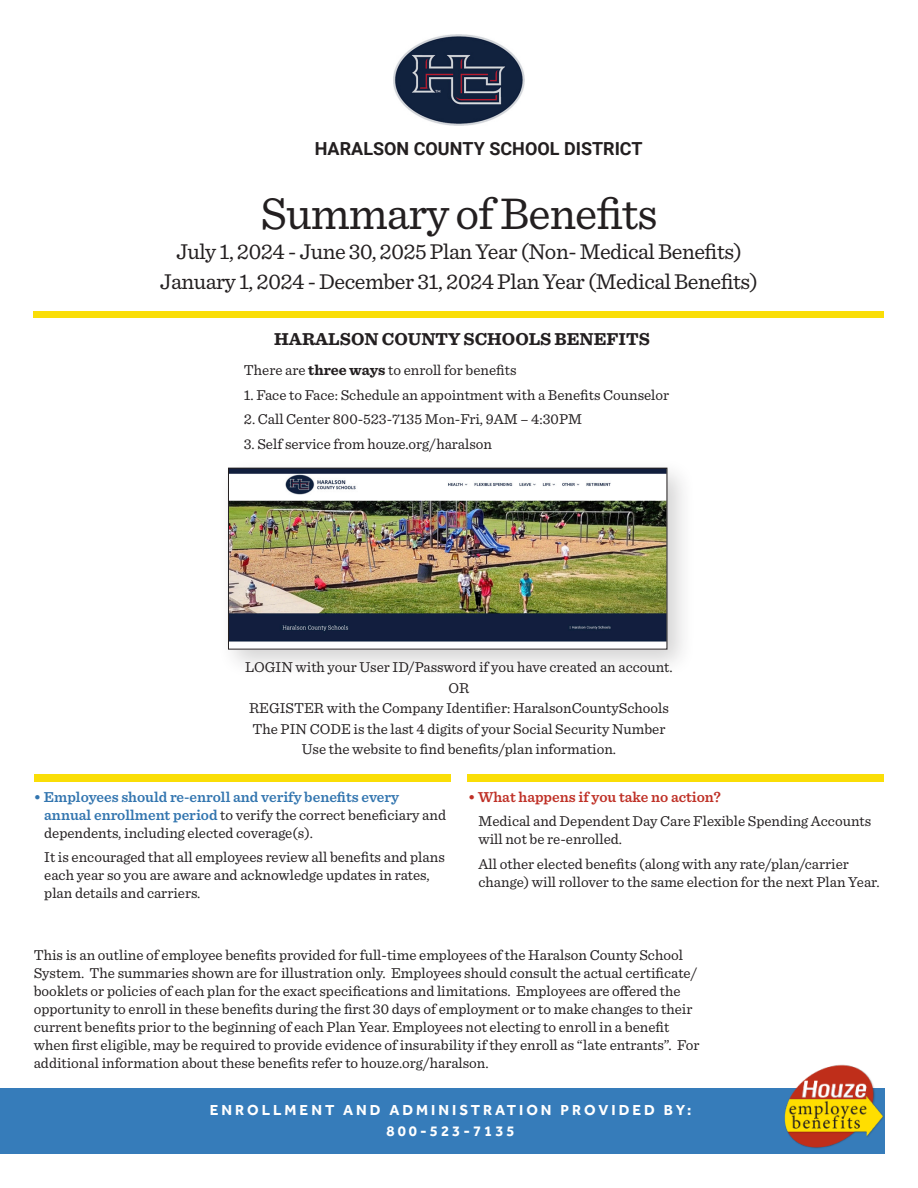
<style>
.page{position:relative;width:918px;height:1188px;background:#fff}
.page>*{position:absolute;margin:0;border:0;box-sizing:border-box;transform-origin:0 0}
.t1{font:46.5px "Sentinel";letter-spacing:-.02em;color:#231f20}
.t2{font:22.5px "Sentinel";letter-spacing:-.02em;color:#231f20}
.t3{font:700 18px "Sentinel";color:#231f20}
.t4{font:700 18px "Roboto";color:#231f20}
.t5{font:15px/18px "Sentinel";color:#231f20}
.t6{font:700 15px "Effra";letter-spacing:.2em;color:#fff}
.t7{font:600 15px "Sentinel";color:#bf3026}
.s1{font-weight:700}
.s2{font-weight:600;color:#3275af}
</style>
<div class="page">
<img style="left:393px;top:34px;width:132px;height:91px">
<div style="left:34px;top:312px;width:850px;height:6px;background:#fade07"></div>
<div style="left:34px;top:774px;width:416px;height:8px;background:#fade07"></div>
<div style="left:468px;top:774px;width:416px;height:8px;background:#fade07"></div>
<div style="left:0;top:1089px;width:884px;height:65px;background:#367cba"></div>
<div style="left:217px;top:457px;width:480px;height:222px;background:#231f20;opacity:.2"></div>
<img style="left:230px;top:470px;width:435px;height:177px">
<div style="left:228px;top:468px;width:439px;height:181px;border:1px solid #231f20"></div>
<img style="left:782px;top:1065px;width:102px;height:84px">
<p class="t4" style="left:315px;top:136px;width:329px">HARALSON COUNTY SCHOOL DISTRICT</p>
<p class="t1" style="left:260px;top:178px;width:399px">Summary of Benefits</p>
<p class="t2" style="left:176px;top:234px;width:567px">July 1, 2024 - June 30, 2025 Plan Year (Non- Medical Benefits)</p>
<p class="t2" style="left:160px;top:264px;width:600px">January 1, 2024 - December 31, 2024 Plan Year (Medical Benefits)</p>
<p class="t3" style="left:274px;top:325px;width:377px">HARALSON COUNTY SCHOOLS BENEFITS</p>
<p class="t5" style="left:244px;top:360px;width:274px">There are <span class="s1">three ways</span> to enroll for benefits</p>
<p class="t5" style="left:244px;top:385px;width:427px">1. Face to Face: Schedule an appointment with a Benefits Counselor</p>
<p class="t5" style="left:244px;top:409px;width:340px">2. Call Center 800-523-7135 Mon-Fri, 9AM – 4:30PM</p>
<p class="t5" style="left:244px;top:434px;width:250px">3. Self service from houze.org/haralson</p>
<p class="t5" style="left:245px;top:657px;width:429px">LOGIN with your User ID/Password if you have created an account.</p>
<p class="t5" style="left:449px;top:678px;width:22px">OR</p>
<p class="t5" style="left:249px;top:698px;width:421px">REGISTER with the Company Identifier: HaralsonCountySchools</p>
<p class="t5" style="left:252px;top:719px;width:415px">The PIN CODE is the last 4 digits of your Social Security Number</p>
<p class="t5" style="left:302px;top:740px;width:316px">Use the website to find benefits/plan information.</p>
<p class="t5" style="left:44px;top:787px;width:403px;text-indent:-10px"><span class="s2">• Employees should re-enroll and verify benefits every annual enrollment period</span> to verify the correct beneficiary and dependents, including elected coverage(s).</p>
<p class="t5" style="left:44px;top:848px;width:402px">It is encouraged that all employees review all benefits and plans each year so you are aware and acknowledge updates in rates, plan details and carriers.</p>
<p class="t7" style="left:468px;top:785px;width:254px">• What happens if you take no action?</p>
<p class="t5" style="left:478px;top:812px;width:394px">Medical and Dependent Day Care Flexible Spending Accounts will not be re-enrolled.</p>
<p class="t5" style="left:478px;top:854px;width:403px">All other elected benefits (along with any rate/plan/carrier change) will rollover to the same election for the next Plan Year.</p>
<p class="t5" style="left:34px;top:945px;width:667px">This is an outline of employee benefits provided for full-time employees of the Haralson County School System. The summaries shown are for illustration only. Employees should consult the actual certificate/ booklets or policies of each plan for the exact specifications and limitations. Employees are offered the opportunity to enroll in these benefits during the first 30 days of employment or to make changes to their current benefits prior to the beginning of each Plan Year. Employees not electing to enroll in a benefit when first eligible, may be required to provide evidence of insurability if they enroll as “late entrants”. For additional information about these benefits refer to houze.org/haralson.</p>
<p class="t6" style="left:210px;top:1101px;width:483px">ENROLLMENT AND ADMINISTRATION PROVIDED BY:</p>
<p class="t6" style="left:387px;top:1122px;width:130px">800-523-7135</p>
</div>
